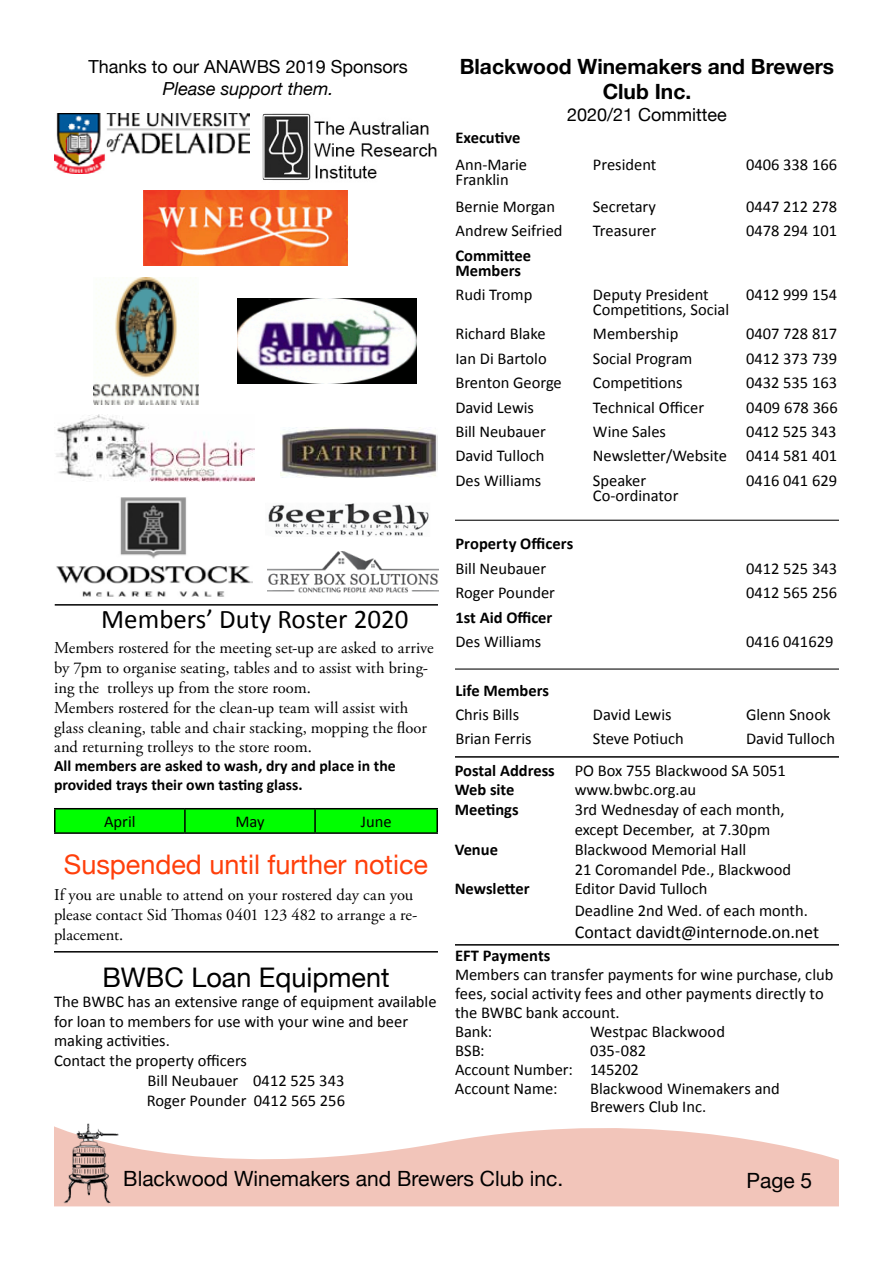
<style>
.page{position:relative;width:893px;height:1263px;background:#fff}
.page>*{position:absolute;margin:0;border:0;box-sizing:border-box;transform-origin:0 0}
.t1{font:27px "Helvetica Neue";color:#ff3f0b}
.t2{font:27px "Calibri";color:#000}
.t3{font:27px "Helvetica Neue";color:#000}
.t4{font:21px "Helvetica Neue";color:#000}
.t5{font:700 21px/25.5px "Helvetica Neue";color:#000;text-align:center}
.t6{font:18px "Helvetica Neue";color:#000}
.t7{font:18px "Calibri";letter-spacing:-.005em;color:#000}
.t8{font:italic 18px "Helvetica Neue";color:#000}
.t9{font:16.5px/18.9px "Calibri";color:#000}
.t10{font:16.5px/19.8px "Adobe Garamond Pro";letter-spacing:.005em;color:#000}
.t11{font:700 16.5px/15px "Calibri";color:#000}
.t12{font:700 15.75px/18.9px "Calibri";color:#000}
.s1{font-weight:700}
</style>
<div class="page">
<svg style="left:54px;top:1128px;width:785px;height:78px;fill:#f2c5ba"></svg>
<img style="left:54px;top:1123px;width:73px;height:82px">
<hr style="left:455px;top:944px;width:384px;height:1px;background:#000">
<img style="left:237px;top:298px;width:180px;height:85px">
<img style="left:94px;top:277px;width:105px;height:128px">
<img style="left:143px;top:190px;width:204px;height:76px">
<img style="left:56px;top:497px;width:197px;height:100px">
<img style="left:56px;top:415px;width:199px;height:67px">
<img style="left:268px;top:503px;width:161px;height:34px">
<img style="left:280px;top:427px;width:158px;height:50px">
<img style="left:262px;top:113px;width:175px;height:68px">
<img style="left:54px;top:113px;width:195px;height:60px">
<hr style="left:55px;top:604px;width:383px;height:2px;background:#000">
<img style="left:267px;top:552px;width:171px;height:41px">
<hr style="left:455px;top:756px;width:384px;height:2px;background:#000">
<div style="left:56px;top:809px;width:380px;height:23px;background:#0f0"></div>
<hr style="left:54px;top:808px;width:131px;height:1px;background:#000">
<hr style="left:54px;top:809px;width:2px;height:23px;background:#000">
<hr style="left:185px;top:808px;width:130px;height:1px;background:#000">
<hr style="left:184px;top:809px;width:2px;height:23px;background:#000">
<hr style="left:315px;top:808px;width:123px;height:1px;background:#000">
<hr style="left:314px;top:809px;width:2px;height:23px;background:#000">
<hr style="left:436px;top:809px;width:2px;height:23px;background:#000">
<hr style="left:54px;top:832px;width:131px;height:2px;background:#000">
<hr style="left:185px;top:832px;width:130px;height:2px;background:#000">
<hr style="left:315px;top:832px;width:123px;height:2px;background:#000">
<hr style="left:455px;top:520px;width:384px;height:1px;background:#000">
<hr style="left:455px;top:668px;width:384px;height:2px;background:#000">
<hr style="left:54px;top:951px;width:384px;height:1px;background:#000">
<p class="t6" style="left:88px;top:54px;width:321px">Thanks to our ANAWBS 2019 Sponsors</p>
<p class="t8" style="left:163px;top:75px;width:172px">Please support them.</p>
<h1 class="t2" style="left:101px;top:603px;width:309px">Members’ Duty Roster 2020</h1>
<p class="t10" style="left:54px;top:639px;width:381px">Members rostered for the meeting set-up are asked to arrive by 7pm to organise seating, tables and to assist with bring&shy;ing the trolleys up from the store room.<br>Members rostered for the clean-up team will assist with glass cleaning, table and chair stacking, mopping the floor and returning trolleys to the store room.</p>
<p class="t12" style="left:54px;top:756px;width:343px">All members are asked to wash, dry and place in the provided trays their own tasting glass.</p>
<p class="t9" style="left:104px;top:811px;width:33px">April</p>
<p class="t9" style="left:235px;top:811px;width:31px">May</p>
<p class="t9" style="left:361px;top:811px;width:32px">June</p>
<h1 class="t1" style="left:64px;top:844px;width:366px">Suspended until further notice</h1>
<p class="t10" style="left:54px;top:886px;width:365px">If you are unable to attend on your rostered day can you please contact Sid Thomas 0401 123 482 to arrange a re&shy;placement.</p>
<h1 class="t3" style="left:102px;top:958px;width:289px">BWBC Loan Equipment</h1>
<p class="t9" style="left:54px;top:991px;width:384px">The BWBC has an extensive range of equipment available</p>
<p class="t9" style="left:54px;top:1011px;width:356px">for loan to members for use with your wine and beer</p>
<p class="t9" style="left:54px;top:1031px;width:117px">making activities.</p>
<p class="t9" style="left:54px;top:1050px;width:194px">Contact the property officers</p>
<p class="t9" style="left:148px;top:1070px;width:198px">Bill Neubauer 0412 525 343</p>
<p class="t9" style="left:147px;top:1090px;width:200px">Roger Pounder 0412 565 256</p>
<p class="t5" style="left:460px;top:54px;width:376px">Blackwood Winemakers and Brewers<br>Club Inc.</p>
<p class="t6" style="left:567px;top:102px;width:161px">2020/21 Committee</p>
<p class="t11" style="left:455px;top:130px;width:66px">Executive</p>
<p class="t9" style="left:455px;top:156px;width:73px;line-height:15px">Ann-Marie<br>Franklin</p>
<p class="t9" style="left:593px;top:154px;width:65px">President</p>
<p class="t9" style="left:746px;top:154px;width:93px">0406 338 166</p>
<p class="t9" style="left:455px;top:196px;width:101px">Bernie Morgan</p>
<p class="t9" style="left:593px;top:196px;width:64px">Secretary</p>
<p class="t9" style="left:746px;top:196px;width:93px">0447 212 278</p>
<p class="t9" style="left:455px;top:221px;width:109px">Andrew Seifried</p>
<p class="t9" style="left:593px;top:221px;width:65px">Treasurer</p>
<p class="t9" style="left:746px;top:221px;width:93px">0478 294 101</p>
<p class="t11" style="left:455px;top:247px;width:77px">Committee<br>Members</p>
<p class="t9" style="left:455px;top:284px;width:78px">Rudi Tromp</p>
<p class="t9" style="left:593px;top:286px;width:138px;line-height:15px">Deputy President<br>Competitions, Social</p>
<p class="t9" style="left:746px;top:284px;width:93px">0412 999 154</p>
<p class="t9" style="left:455px;top:324px;width:92px">Richard Blake</p>
<p class="t9" style="left:593px;top:324px;width:87px">Membership</p>
<p class="t9" style="left:746px;top:324px;width:93px">0407 728 817</p>
<p class="t9" style="left:455px;top:348px;width:93px">Ian Di Bartolo</p>
<p class="t9" style="left:593px;top:348px;width:101px">Social Program</p>
<p class="t9" style="left:746px;top:348px;width:93px">0412 373 739</p>
<p class="t9" style="left:455px;top:372px;width:108px">Brenton George</p>
<p class="t9" style="left:593px;top:372px;width:91px">Competitions</p>
<p class="t9" style="left:746px;top:372px;width:93px">0432 535 163</p>
<p class="t9" style="left:455px;top:397px;width:80px">David Lewis</p>
<p class="t9" style="left:593px;top:397px;width:113px">Technical Officer</p>
<p class="t9" style="left:746px;top:397px;width:93px">0409 678 366</p>
<p class="t9" style="left:455px;top:421px;width:92px">Bill Neubauer</p>
<p class="t9" style="left:593px;top:421px;width:74px">Wine Sales</p>
<p class="t9" style="left:746px;top:421px;width:92px">0412 525 343</p>
<p class="t9" style="left:455px;top:446px;width:90px">David Tulloch</p>
<p class="t9" style="left:593px;top:446px;width:246px">Newsletter/Website 0414 581 401</p>
<p class="t9" style="left:455px;top:470px;width:87px">Des Williams</p>
<p class="t9" style="left:593px;top:472px;width:87px;line-height:15px">Speaker<br>Co-ordinator</p>
<p class="t9" style="left:746px;top:470px;width:93px">0416 041 629</p>
<p class="t11" style="left:455px;top:536px;width:119px">Property Officers</p>
<p class="t9" style="left:455px;top:558px;width:92px">Bill Neubauer</p>
<p class="t9" style="left:746px;top:558px;width:93px">0412 525 343</p>
<p class="t9" style="left:455px;top:582px;width:101px">Roger Pounder</p>
<p class="t9" style="left:746px;top:582px;width:93px">0412 565 256</p>
<p class="t11" style="left:455px;top:609px;width:98px">1st Aid Officer</p>
<p class="t9" style="left:455px;top:631px;width:87px">Des Williams</p>
<p class="t9" style="left:746px;top:631px;width:89px">0416 041629</p>
<p class="t11" style="left:455px;top:682px;width:95px">Life Members</p>
<p class="t9" style="left:455px;top:704px;width:65px">Chris Bills</p>
<p class="t9" style="left:593px;top:704px;width:80px">David Lewis</p>
<p class="t9" style="left:746px;top:704px;width:86px">Glenn Snook</p>
<p class="t9" style="left:455px;top:729px;width:78px">Brian Ferris</p>
<p class="t9" style="left:593px;top:729px;width:92px">Steve Potiuch</p>
<p class="t9" style="left:746px;top:729px;width:91px">David Tulloch</p>
<p class="t9" style="left:455px;top:759px;width:333px;line-height:19.8px"><span class="s1">Postal Address</span> PO Box 755 Blackwood SA 5051<br><span class="s1">Web site</span></p>
<p class="t9" style="left:575px;top:780px;width:123px">www.bwbc.org.au</p>
<p class="t11" style="left:455px;top:801px;width:65px">Meetings</p>
<p class="t9" style="left:575px;top:799px;width:211px;line-height:19.8px">3rd Wednesday of each month, except December, at 7.30pm</p>
<p class="t11" style="left:455px;top:841px;width:45px">Venue</p>
<p class="t9" style="left:575px;top:839px;width:218px;line-height:19.8px">Blackwood Memorial Hall<br>21 Coromandel Pde., Blackwood</p>
<p class="t11" style="left:455px;top:881px;width:76px">Newsletter</p>
<p class="t9" style="left:575px;top:877px;width:235px;line-height:21.6px">Editor David Tulloch<br>Deadline 2nd Wed. of each month.</p>
<p class="t7" style="left:575px;top:920px;width:246px">Contact davidt@internode.on.net</p>
<p class="t11" style="left:455px;top:947px;width:97px">EFT Payments</p>
<p class="t9" style="left:455px;top:964px;width:380px">Members can transfer payments for wine purchase, club fees, social activity fees and other payments directly to the BWBC bank account.<br>Bank:</p>
<p class="t9" style="left:590px;top:1021px;width:136px">Westpac Blackwood</p>
<p class="t9" style="left:455px;top:1040px;width:193px;text-indent:135px">035-082<br>Account Number: 145202<br>Account Name:</p>
<p class="t9" style="left:455px;top:1040px;width:31px">BSB:</p>
<p class="t9" style="left:590px;top:1078px;width:191px">Blackwood Winemakers and<br>Brewers Club Inc.</p>
<p class="t4" style="left:123px;top:1163px;width:441px">Blackwood Winemakers and Brewers Club inc.</p>
<p class="t4" style="left:746px;top:1165px;width:67px">Page 5</p>
</div>
